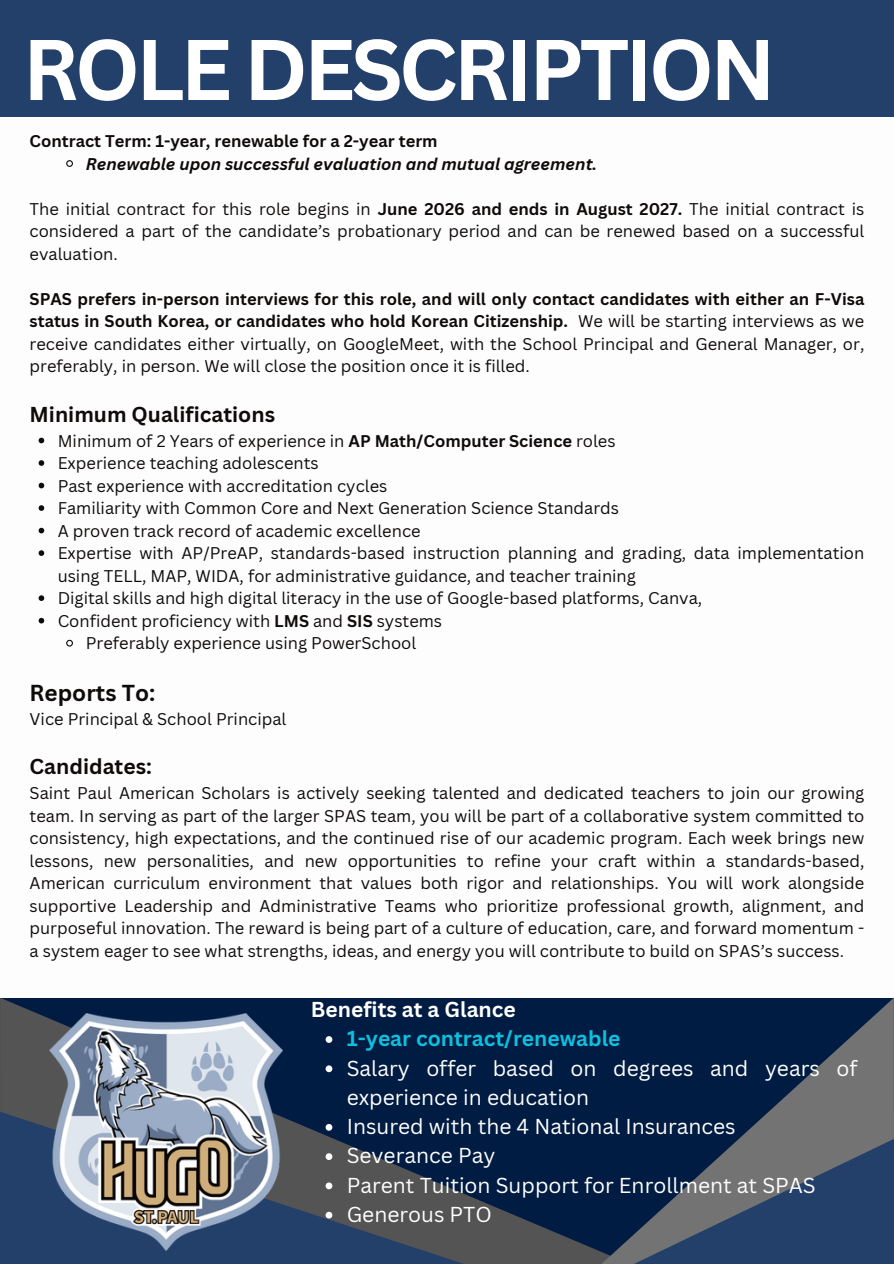
<style>
.page{position:relative;width:894px;height:1264px;background:#fff}
.page>*{position:absolute;margin:0;border:0;box-sizing:border-box;transform-origin:0 0}
.t1{font:700 84px "Canva Sans";letter-spacing:-.05em;color:#fff}
.t2{font:700 22.5px "Canva Sans";color:#0e0b0a}
.t3{font:21px/29.2px "Canva Sans";color:#fff}
.t4{font:700 21px "Canva Sans";color:#0e0b0a}
.t5{font:700 21px "Canva Sans";color:#0cc0df}
.t6{font:700 21px "Canva Sans";color:#fff}
.t7{font:16.5px/22.5px "Canva Sans";color:#0e0b0a;text-align:justify}
.t8{font:italic 700 16.5px "Canva Sans";color:#0e0b0a}
.t9{font:700 16.5px "Canva Sans";color:#0e0b0a}
.s1{font-weight:700}
</style>
<div class="page">
<div style="left:0;top:0;width:893px;height:1263px;background:#23406a"></div>
<svg style="left:0;top:997px;width:565px;height:266px;fill:#001c42"></svg>
<svg style="left:565px;top:997px;width:328px;height:266px;fill:#001c42"></svg>
<div style="left:0;top:117px;width:893px;height:880px;background:#fdfdfd"></div>
<img style="left:49px;top:1013px;width:233px;height:236px">
<svg style="left:325px;top:1036px;width:7px;height:6px"></svg>
<svg style="left:325px;top:1065px;width:7px;height:7px"></svg>
<svg style="left:325px;top:1123px;width:7px;height:7px"></svg>
<svg style="left:325px;top:1153px;width:7px;height:6px"></svg>
<svg style="left:325px;top:1182px;width:7px;height:7px"></svg>
<svg style="left:325px;top:1211px;width:7px;height:7px"></svg>
<svg style="left:66px;top:160px;width:7px;height:7px"></svg>
<svg style="left:39px;top:437px;width:5px;height:6px"></svg>
<svg style="left:39px;top:460px;width:5px;height:6px"></svg>
<svg style="left:39px;top:482px;width:5px;height:6px"></svg>
<svg style="left:39px;top:505px;width:5px;height:6px"></svg>
<svg style="left:39px;top:528px;width:5px;height:5px"></svg>
<svg style="left:39px;top:550px;width:5px;height:6px"></svg>
<svg style="left:39px;top:595px;width:5px;height:6px"></svg>
<svg style="left:39px;top:618px;width:5px;height:5px"></svg>
<svg style="left:66px;top:639px;width:7px;height:8px"></svg>
<h1 class="t1" style="left:23px;top:10px;width:754px">ROLE DESCRIPTION</h1>
<p class="t9" style="left:30px;top:129px;width:409px">Contract Term: 1-year, renewable for a 2-year term</p>
<p class="t8" style="left:86px;top:152px;width:512px">Renewable upon successful evaluation and mutual agreement.</p>
<p class="t7" style="left:30px;top:197px;width:836px">The initial contract for this role begins in <span class="s1">June 2026 and ends in August 2027.</span> The initial contract is considered a part of the candidate’s probationary period and can be renewed based on a successful evaluation.</p>
<p class="t7" style="left:30px;top:287px;width:836px"><span class="s1">SPAS prefers in-person interviews for this role, and will only contact candidates with either an F-Visa status in South Korea, or candidates who hold Korean Citizenship.</span> We will be starting interviews as we receive candidates either virtually, on GoogleMeet, with the School Principal and General Manager, or, preferably, in person. We will close the position once it is filled.</p>
<p class="t4" style="left:30px;top:399px;width:247px">Minimum Qualifications</p>
<p class="t7" style="left:58px;top:429px;width:559px">Minimum of 2 Years of experience in <span class="s1">AP Math/Computer Science</span> roles</p>
<p class="t7" style="left:58px;top:451px;width:262px">Experience teaching adolescents</p>
<p class="t7" style="left:58px;top:474px;width:331px">Past experience with accreditation cycles</p>
<p class="t7" style="left:58px;top:496px;width:563px">Familiarity with Common Core and Next Generation Science Standards</p>
<p class="t7" style="left:58px;top:519px;width:364px">A proven track record of academic excellence</p>
<p class="t7" style="left:58px;top:541px;width:808px">Expertise with AP/PreAP, standards-based instruction planning and grading, data implementation</p>
<p class="t7" style="left:58px;top:564px;width:579px">using TELL, MAP, WIDA, for administrative guidance, and teacher training</p>
<p class="t7" style="left:58px;top:586px;width:646px">Digital skills and high digital literacy in the use of Google-based platforms, Canva,</p>
<p class="t7" style="left:58px;top:609px;width:386px">Confident proficiency with <span class="s1">LMS</span> and <span class="s1">SIS</span> systems</p>
<p class="t7" style="left:86px;top:631px;width:332px">Preferably experience using PowerSchool</p>
<h2 class="t2" style="left:30px;top:677px;width:127px">Reports To:</h2>
<p class="t7" style="left:30px;top:707px;width:258px">Vice Principal &amp; School Principal</p>
<p class="t4" style="left:30px;top:752px;width:124px">Candidates:</p>
<p class="t7" style="left:30px;top:781px;width:836px">Saint Paul American Scholars is actively seeking talented and dedicated teachers to join our growing team. In serving as part of the larger SPAS team, you will be part of a collaborative system committed to consistency, high expectations, and the continued rise of our academic program. Each week brings new lessons, new personalities, and new opportunities to refine your craft within a standards-based, American curriculum environment that values both rigor and relationships. You will work alongside supportive Leadership and Administrative Teams who prioritize professional growth, alignment, and purposeful innovation. The reward is being part of a culture of education, care, and forward momentum - a system eager to see what strengths, ideas, and energy you will contribute to build on SPAS’s success.</p>
<p class="t6" style="left:311px;top:994px;width:206px">Benefits at a Glance</p>
<p class="t5" style="left:346px;top:1023px;width:275px">1-year contract/renewable</p>
<p class="t3" style="left:346px;top:1052px;width:512px">Salary offer based on degrees and years of experience in education<br>Insured with the 4 National Insurances<br>Severance Pay<br>Parent Tuition Support for Enrollment at SPAS<br>Generous PTO</p>
</div>
